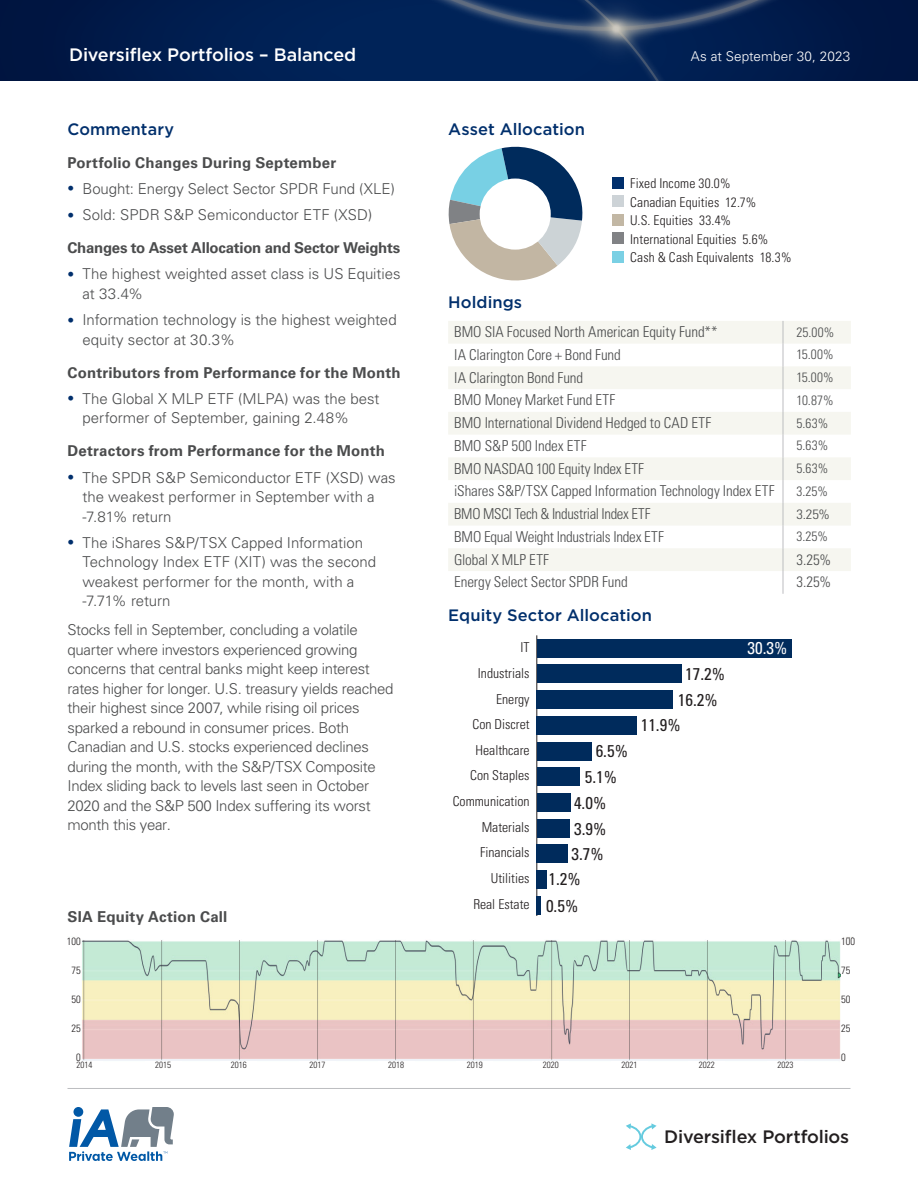
<style>
.page{position:relative;width:918px;height:1188px;background:#fff}
.page>*{position:absolute;margin:0;border:0;box-sizing:border-box;transform-origin:0 0}
.t1{font:500 18px "Gotham";letter-spacing:-.01em;color:#fff}
.UMA_heading{font:500 18px "Gotham";letter-spacing:-.015em;color:#231f20}
.t2{font:condensed 17.1px "Univers LT Pro";color:#231f20}
.t3{font:condensed 17.1px "Univers LT Pro";color:#fff}
.UMA_subheading{font:500 16.5px "Gotham";letter-spacing:.005em;color:#002f6c}
.UMA_bullet_list{font:300 15px/19.5px "Univers LT Pro 45";letter-spacing:-.015em;color:#4b4c4d}
.UMA_body_condensed{font:300 condensed 15px "Univers LT Pro";letter-spacing:-.005em;color:#4b4c4d}
.UMA_H3{font:700 15px "Univers LT Pro 65";letter-spacing:.01em;color:#4b4c4d}
.UMA_H3-2{font:700 15px "Univers LT Pro 65";letter-spacing:-.02em;color:#4b4c4d}
.UMA_bullet_list-2{font:300 15px "Univers LT Pro 45";letter-spacing:.005em;color:#4b4c4d}
.t4{font:300 condensed 13.65px/25.7px "Univers LT Pro";color:#231f20;text-align:right}
.t5{font:300 condensed 13.5px/18.5px "Univers LT Pro";letter-spacing:.01em;color:#231f20}
.UMA_body_condensed-2{font:300 condensed 13.5px "Univers LT Pro";letter-spacing:.01em;color:#4b4c4d}
.t6{font:300 13.5px "Univers LT Pro 45";letter-spacing:.01em;color:#fff}
.UMA_body_condensed-3{font:300 condensed 13.5px "Univers LT Pro";letter-spacing:.01em;color:#4b4c4d;scale:1.09 1}
.t7{font:300 condensed 10.5px "Univers LT Pro";color:#231f20}
.t8{font:300 condensed 9px "Univers LT Pro";color:#231f20}
.s1{font-size:13.5px;color:#002f6c}
</style>
<div class="page">
<svg style="left:69px;top:1107px;width:105px;height:54px"></svg>
<hr style="left:68px;top:1088px;width:782px;height:1px;background:#bcbdc0">
<div style="left:0;top:0;width:918px;height:81px;background:#001745"></div>
<img style="left:170px;top:0;width:604px;height:81px">
<svg style="left:448px;top:146px;width:135px;height:135px"></svg>
<div style="left:480px;top:179px;width:71px;height:71px;background:#fff;border-radius:50%"></div>
<svg style="left:448px;top:321px;width:403px;height:250px;fill:#f6f6f0"></svg>
<svg style="left:783px;top:321px;width:1px;height:273px"></svg>
<hr style="left:536px;top:635px;width:1px;height:281px;background:#231f20">
<div style="left:537px;top:639px;width:255px;height:18px;background:#002b5c"></div>
<div style="left:537px;top:665px;width:145px;height:18px;background:#002b5c"></div>
<div style="left:537px;top:690px;width:136px;height:19px;background:#002b5c"></div>
<div style="left:537px;top:716px;width:100px;height:19px;background:#002b5c"></div>
<div style="left:537px;top:742px;width:55px;height:18px;background:#002b5c"></div>
<div style="left:537px;top:767px;width:43px;height:19px;background:#002b5c"></div>
<div style="left:537px;top:793px;width:33px;height:19px;background:#002b5c"></div>
<div style="left:537px;top:819px;width:33px;height:18px;background:#002b5c"></div>
<div style="left:537px;top:845px;width:31px;height:18px;background:#002b5c"></div>
<div style="left:537px;top:870px;width:10px;height:19px;background:#002b5c"></div>
<hr style="left:537px;top:896px;width:4px;height:18px;background:#002b5c">
<svg style="left:626px;top:1123px;width:31px;height:27px"></svg>
<img style="left:82px;top:937px;width:771px;height:124px">
<div style="left:612px;top:177px;width:11px;height:11px;background:#002f6c"></div>
<div style="left:612px;top:196px;width:11px;height:11px;background:#cdd3d7"></div>
<div style="left:612px;top:214px;width:11px;height:11px;background:#c2b7a4"></div>
<div style="left:612px;top:233px;width:11px;height:11px;background:#818285"></div>
<div style="left:612px;top:251px;width:11px;height:11px;background:#7ad0e4"></div>
<div style="left:841px;top:938px;width:37px;height:147px;background:#fff"></div>
<p class="t1" style="left:69px;top:43px;width:289px">Diversiflex Portfolios – Balanced</p>
<p class="t6" style="left:691px;top:47px;width:161px">As at September 30, 2023</p>
<h2 class="UMA_subheading" style="left:448px;top:118px;width:138px">Asset Allocation</h2>
<h2 class="UMA_subheading" style="left:68px;top:118px;width:108px">Commentary</h2>
<h3 class="UMA_H3" style="left:68px;top:152px;width:270px">Portfolio Changes During September</h3>
<p class="UMA_bullet_list" style="left:68px;top:178px;width:329px"><span class="s1">•</span> Bought: Energy Select Sector SPDR Fund (XLE)</p>
<p class="UMA_bullet_list-2" style="left:68px;top:205px;width:306px"><span class="s1">•</span> Sold: SPDR S&amp;P Semiconductor ETF (XSD)</p>
<h3 class="UMA_H3-2" style="left:68px;top:237px;width:334px">Changes to Asset Allocation and Sector Weights</h3>
<p class="UMA_bullet_list" style="left:82px;top:264px;width:320px;text-indent:-15px"><span class="s1">•</span> The highest weighted asset class is US Equities at 33.4%</p>
<p class="UMA_bullet_list" style="left:82px;top:310px;width:316px;text-indent:-15px"><span class="s1">•</span> Information technology is the highest weighted equity sector at 30.3%</p>
<h3 class="UMA_H3" style="left:68px;top:362px;width:335px">Contributors from Performance for the Month</h3>
<p class="UMA_bullet_list" style="left:82px;top:388px;width:299px;text-indent:-15px"><span class="s1">•</span> The Global X MLP ETF (MLPA) was the best performer of September, gaining 2.48%</p>
<h3 class="UMA_H3" style="left:68px;top:441px;width:319px">Detractors from Performance for the Month</h3>
<p class="UMA_bullet_list" style="left:82px;top:467px;width:315px;text-indent:-15px"><span class="s1">•</span> The SPDR S&amp;P Semiconductor ETF (XSD) was the weakest performer in September with a -7.81% return</p>
<p class="UMA_bullet_list" style="left:82px;top:532px;width:295px;text-indent:-15px"><span class="s1">•</span> The iShares S&amp;P/TSX Capped Information Technology Index ETF (XIT) was the second weakest performer for the month, with a -7.71% return</p>
<p class="t5" style="left:630px;top:173px;width:163px">Fixed Income 30.0%<br>Canadian Equities 12.7%<br>U.S. Equities 33.4%<br>International Equities 5.6%<br>Cash &amp; Cash Equivalents 18.3%</p>
<h2 class="UMA_subheading" style="left:448px;top:292px;width:75px">Holdings</h2>
<p class="UMA_body_condensed" style="left:454px;top:322px;width:265px">BMO SIA Focused North American Equity Fund**</p>
<p class="UMA_body_condensed-2" style="left:796px;top:323px;width:39px">25.00%</p>
<p class="UMA_body_condensed" style="left:454px;top:344px;width:168px">IA Clarington Core + Bond Fund</p>
<p class="UMA_body_condensed-2" style="left:796px;top:346px;width:39px">15.00%</p>
<p class="UMA_body_condensed" style="left:454px;top:367px;width:130px">IA Clarington Bond Fund</p>
<p class="UMA_body_condensed-2" style="left:796px;top:368px;width:39px">15.00%</p>
<p class="UMA_body_condensed" style="left:454px;top:390px;width:163px">BMO Money Market Fund ETF</p>
<p class="UMA_body_condensed-2" style="left:796px;top:391px;width:39px">10.87%</p>
<p class="UMA_body_condensed" style="left:454px;top:413px;width:259px">BMO International Dividend Hedged to CAD ETF</p>
<p class="UMA_body_condensed-2" style="left:796px;top:414px;width:33px">5.63%</p>
<p class="UMA_body_condensed" style="left:454px;top:435px;width:134px">BMO S&amp;P 500 Index ETF</p>
<p class="UMA_body_condensed-2" style="left:796px;top:437px;width:33px">5.63%</p>
<p class="UMA_body_condensed" style="left:454px;top:458px;width:191px">BMO NASDAQ 100 Equity Index ETF</p>
<p class="UMA_body_condensed-2" style="left:796px;top:459px;width:33px">5.63%</p>
<p class="UMA_body_condensed" style="left:454px;top:481px;width:322px">iShares S&amp;P/TSX Capped Information Technology Index ETF</p>
<p class="UMA_body_condensed-2" style="left:796px;top:482px;width:33px">3.25%</p>
<p class="UMA_body_condensed" style="left:454px;top:504px;width:198px">BMO MSCI Tech &amp; Industrial Index ETF</p>
<p class="UMA_body_condensed-3" style="left:796px;top:505px;width:32px">3.25%</p>
<p class="UMA_body_condensed" style="left:454px;top:526px;width:211px">BMO Equal Weight Industrials Index ETF</p>
<p class="UMA_body_condensed-2" style="left:796px;top:527px;width:33px">3.25%</p>
<p class="UMA_body_condensed" style="left:454px;top:549px;width:96px">Global X MLP ETF</p>
<p class="UMA_body_condensed" style="left:796px;top:549px;width:36px">3.25%</p>
<p class="UMA_body_condensed" style="left:454px;top:572px;width:175px">Energy Select Sector SPDR Fund</p>
<p class="UMA_body_condensed" style="left:796px;top:572px;width:36px">3.25%</p>
<h2 class="UMA_subheading" style="left:448px;top:604px;width:205px">Equity Sector Allocation</h2>
<p class="t4" style="left:453px;top:634px;width:78px">IT<br>Industrials<br>Energy<br>Con Discret<br>Healthcare<br>Con Staples<br>Communication<br>Materials<br>Financials<br>Utilities<br>Real Estate</p>
<p class="UMA_bullet_list" style="left:67px;top:620px;width:328px">Stocks fell in September, concluding a volatile quarter where investors experienced growing concerns that central banks might keep interest rates higher for longer. U.S. treasury yields reached their highest since 2007, while rising oil prices sparked a rebound in consumer prices. Both Canadian and U.S. stocks experienced declines during the month, with the S&amp;P/TSX Composite Index sliding back to levels last seen in October 2020 and the S&amp;P 500 Index suffering its worst month this year.</p>
<p class="t3" style="left:748px;top:637px;width:41px">30.3%</p>
<p class="t2" style="left:685px;top:663px;width:41px">17.2%</p>
<p class="t2" style="left:678px;top:689px;width:41px">16.2%</p>
<p class="t2" style="left:641px;top:714px;width:41px">11.9%</p>
<p class="t2" style="left:596px;top:740px;width:34px">6.5%</p>
<p class="t2" style="left:585px;top:766px;width:34px">5.1%</p>
<p class="t2" style="left:574px;top:792px;width:34px">4.0%</p>
<p class="t2" style="left:572px;top:843px;width:34px">3.7%</p>
<p class="t2" style="left:574px;top:818px;width:34px">3.9%</p>
<p class="t2" style="left:549px;top:868px;width:34px">1.2%</p>
<p class="t2" style="left:546px;top:895px;width:34px">0.5%</p>
<p class="UMA_H3" style="left:68px;top:906px;width:161px">SIA Equity Action Call</p>
<p class="t7" style="left:67px;top:934px;width:15px">100</p>
<p class="t7" style="left:72px;top:963px;width:11px">75</p>
<p class="t7" style="left:72px;top:992px;width:11px">50</p>
<p class="t7" style="left:72px;top:1021px;width:11px">25</p>
<p class="t7" style="left:76px;top:1050px;width:6px">0</p>
<p class="t8" style="left:76px;top:1059px;width:17px">2014</p>
<p class="t8" style="left:155px;top:1059px;width:17px">2015</p>
<p class="t8" style="left:231px;top:1059px;width:17px">2016</p>
<p class="t8" style="left:310px;top:1059px;width:17px">2017</p>
<p class="t8" style="left:388px;top:1059px;width:17px">2018</p>
<p class="t8" style="left:467px;top:1059px;width:17px">2019</p>
<p class="t8" style="left:543px;top:1059px;width:17px">2020</p>
<p class="t8" style="left:621px;top:1059px;width:17px">2021</p>
<p class="t8" style="left:699px;top:1059px;width:17px">2022</p>
<p class="t8" style="left:777px;top:1059px;width:17px">2023</p>
<p class="t7" style="left:841px;top:934px;width:15px">100</p>
<p class="t7" style="left:841px;top:963px;width:11px">75</p>
<p class="t7" style="left:841px;top:992px;width:11px">50</p>
<p class="t7" style="left:841px;top:1021px;width:11px">25</p>
<p class="t7" style="left:841px;top:1050px;width:6px">0</p>
<h1 class="UMA_heading" style="left:664px;top:1125px;width:186px">Diversiflex Portfolios</h1>
</div>
